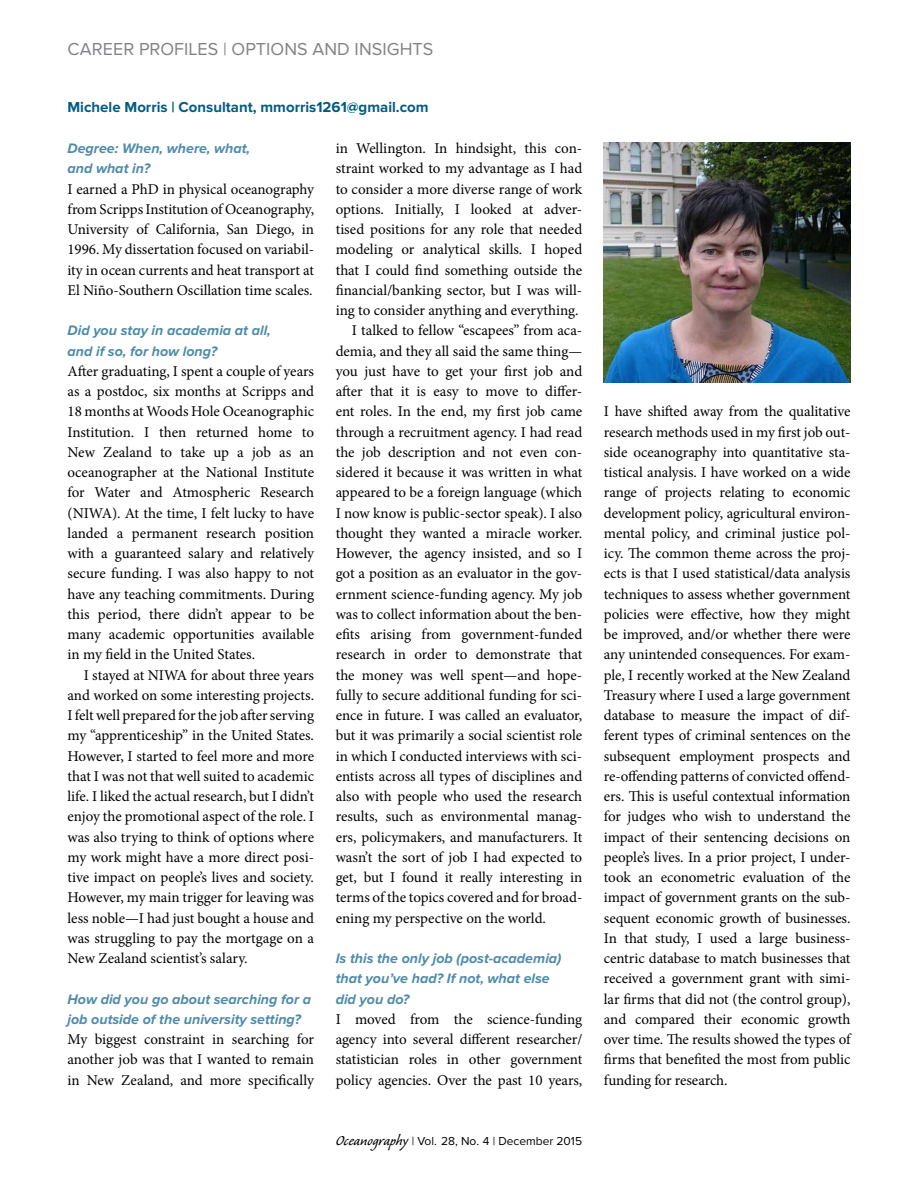
<style>
.page{position:relative;width:918px;height:1188px;background:#fff}
.page>*{position:absolute;margin:0;border:0;box-sizing:border-box;transform-origin:0 0}
.t1{font:18px "Proxima Nova";letter-spacing:.005em;color:#808285}
.t2{font:15px/20.2px "Minion Pro";letter-spacing:-.005em;color:#000;text-align:justify}
.t3{font:700 15px "Proxima Nova";color:#005c83}
.t4{font:italic 700 14.25px/20.2px "Proxima Nova";color:#4d8bab}
.t5{font:12px "Proxima Nova";color:#000}
.s1{font-family:"Caliban";font-size:18px}
</style>
<div class="page">
<img style="left:604px;top:143px;width:246px;height:240px">
<p class="t1" style="left:68px;top:38px;width:367px">CAREER PROFILES | OPTIONS AND INSIGHTS</p>
<p class="t3" style="left:68px;top:99px;width:363px">Michele Morris | Consultant, mmorris1261@gmail.com</p>
<p class="t4" style="left:68px;top:139px;width:184px">Degree: When, where, what, and what in?</p>
<p class="t2" style="left:68px;top:179px;width:248px">I earned a PhD in physical oceanography from Scripps Institution of Oceanography, University of California, San Diego, in 1996. My dissertation focused on variabil&shy;ity in ocean currents and heat transport at El Niño-Southern Oscillation time scales.</p>
<p class="t4" style="left:68px;top:321px;width:205px">Did you stay in academia at all, and if so, for how long?</p>
<p class="t2" style="left:68px;top:361px;width:248px">After graduating, I spent a couple of years as a postdoc, six months at Scripps and 18 months at Woods Hole Oceanographic Institution. I then returned home to New Zealand to take up a job as an oceanographer at the National Institute for Water and Atmospheric Research (NIWA). At the time, I felt lucky to have landed a permanent research position with a guaranteed salary and relatively secure funding. I was also happy to not have any teaching commitments. During this period, there didn’t appear to be many academic opportunities available in my field in the United States.</p>
<p class="t2" style="left:68px;top:665px;width:248px;text-indent:16px">I stayed at NIWA for about three years and worked on some interesting projects.<br>I felt well prepared for the job after serving my “apprenticeship” in the United States.<br>However, I started to feel more and more that I was not that well suited to academic life. I liked the actual research, but I didn’t enjoy the promotional aspect of the role. I was also trying to think of options where my work might have a more direct posi&shy;tive impact on people’s lives and society.<br>However, my main trigger for leaving was less noble—I had just bought a house and was struggling to pay the mortgage on a New Zealand scientist’s salary.</p>
<p class="t4" style="left:68px;top:989px;width:245px">How did you go about searching for a job outside of the university setting?</p>
<p class="t2" style="left:68px;top:1029px;width:248px">My biggest constraint in searching for another job was that I wanted to remain in New Zealand, and more specifically</p>
<p class="t2" style="left:336px;top:138px;width:248px">in Wellington. In hindsight, this con-</p>
<p class="t2" style="left:336px;top:158px;width:248px">straint worked to my advantage as I had</p>
<p class="t2" style="left:336px;top:179px;width:248px">to consider a more diverse range of work</p>
<p class="t2" style="left:336px;top:199px;width:248px">options. Initially, I looked at adver-</p>
<p class="t2" style="left:336px;top:219px;width:248px">tised positions for any role that needed</p>
<p class="t2" style="left:336px;top:239px;width:248px">modeling or analytical skills. I hoped</p>
<p class="t2" style="left:336px;top:260px;width:248px">that I could find something outside the</p>
<p class="t2" style="left:336px;top:280px;width:248px">financial/banking sector, but I was will-</p>
<p class="t2" style="left:336px;top:300px;width:244px">ing to consider anything and everything.</p>
<p class="t2" style="left:352px;top:320px;width:232px">I talked to fellow “escapees” from aca-</p>
<p class="t2" style="left:336px;top:341px;width:248px">demia, and they all said the same thing—</p>
<p class="t2" style="left:336px;top:361px;width:248px">you just have to get your first job and</p>
<p class="t2" style="left:336px;top:381px;width:248px">after that it is easy to move to differ-</p>
<p class="t2" style="left:336px;top:401px;width:248px">ent roles. In the end, my first job came</p>
<p class="t2" style="left:336px;top:422px;width:248px">through a recruitment agency. I had read</p>
<p class="t2" style="left:336px;top:442px;width:248px">the job description and not even con-</p>
<p class="t2" style="left:336px;top:462px;width:248px">sidered it because it was written in what</p>
<p class="t2" style="left:336px;top:482px;width:248px">appeared to be a foreign language (which</p>
<p class="t2" style="left:336px;top:503px;width:248px">I now know is public-sector speak). I also</p>
<p class="t2" style="left:336px;top:523px;width:248px">thought they wanted a miracle worker.</p>
<p class="t2" style="left:336px;top:543px;width:248px">However, the agency insisted, and so I</p>
<p class="t2" style="left:336px;top:563px;width:248px">got a position as an evaluator in the gov-</p>
<p class="t2" style="left:336px;top:584px;width:248px">ernment science-funding agency. My job</p>
<p class="t2" style="left:336px;top:604px;width:248px">was to collect information about the ben-</p>
<p class="t2" style="left:336px;top:624px;width:248px">efits arising from government-funded</p>
<p class="t2" style="left:336px;top:644px;width:248px">research in order to demonstrate that</p>
<p class="t2" style="left:336px;top:665px;width:248px">the money was well spent—and hope-</p>
<p class="t2" style="left:336px;top:685px;width:248px">fully to secure additional funding for sci-</p>
<p class="t2" style="left:336px;top:705px;width:248px">ence in future. I was called an evaluator,</p>
<p class="t2" style="left:336px;top:725px;width:248px">but it was primarily a social scientist role</p>
<p class="t2" style="left:336px;top:746px;width:248px">in which I conducted interviews with sci-</p>
<p class="t2" style="left:336px;top:766px;width:248px">entists across all types of disciplines and</p>
<p class="t2" style="left:336px;top:786px;width:248px">also with people who used the research</p>
<p class="t2" style="left:336px;top:806px;width:248px">results, such as environmental manag-</p>
<p class="t2" style="left:336px;top:827px;width:248px">ers, policymakers, and manufacturers. It</p>
<p class="t2" style="left:336px;top:847px;width:248px">wasn’t the sort of job I had expected to</p>
<p class="t2" style="left:336px;top:867px;width:248px">get, but I found it really interesting in</p>
<p class="t2" style="left:336px;top:887px;width:248px">terms of the topics covered and for broad-</p>
<p class="t2" style="left:336px;top:908px;width:212px">ening my perspective on the world.</p>
<p class="t4" style="left:336px;top:949px;width:227px">Is this the only job (post-academia) that you’ve had? If not, what else did you do?</p>
<p class="t2" style="left:336px;top:1009px;width:248px">I moved from the science-funding agency into several different researcher/ statistician roles in other government policy agencies. Over the past 10 years,</p>
<p class="t5" style="left:336px;top:1134px;width:248px"><span class="s1">Oceanography</span> | Vol. 28, No. 4 | December 2015</p>
<p class="t2" style="left:604px;top:401px;width:248px">I have shifted away from the qualitative research methods used in my first job out&shy;side oceanography into quantitative sta&shy;tistical analysis. I have worked on a wide range of projects relating to economic development policy, agricultural environ&shy;mental policy, and criminal justice pol&shy;icy. The common theme across the proj&shy;ects is that I used statistical/data analysis techniques to assess whether government policies were effective, how they might be improved, and/or whether there were any unintended consequences. For exam&shy;ple, I recently worked at the New Zealand Treasury where I used a large government database to measure the impact of dif&shy;ferent types of criminal sentences on the subsequent employment prospects and re-offending patterns of convicted offend&shy;ers. This is useful contextual information for judges who wish to understand the impact of their sentencing decisions on people’s lives. In a prior project, I under&shy;took an econometric evaluation of the impact of government grants on the sub&shy;sequent economic growth of businesses.<br>In that study, I used a large business&shy;centric database to match businesses that received a government grant with simi&shy;lar firms that did not (the control group), and compared their economic growth over time. The results showed the types of firms that benefited the most from public funding for research.</p>
</div>
